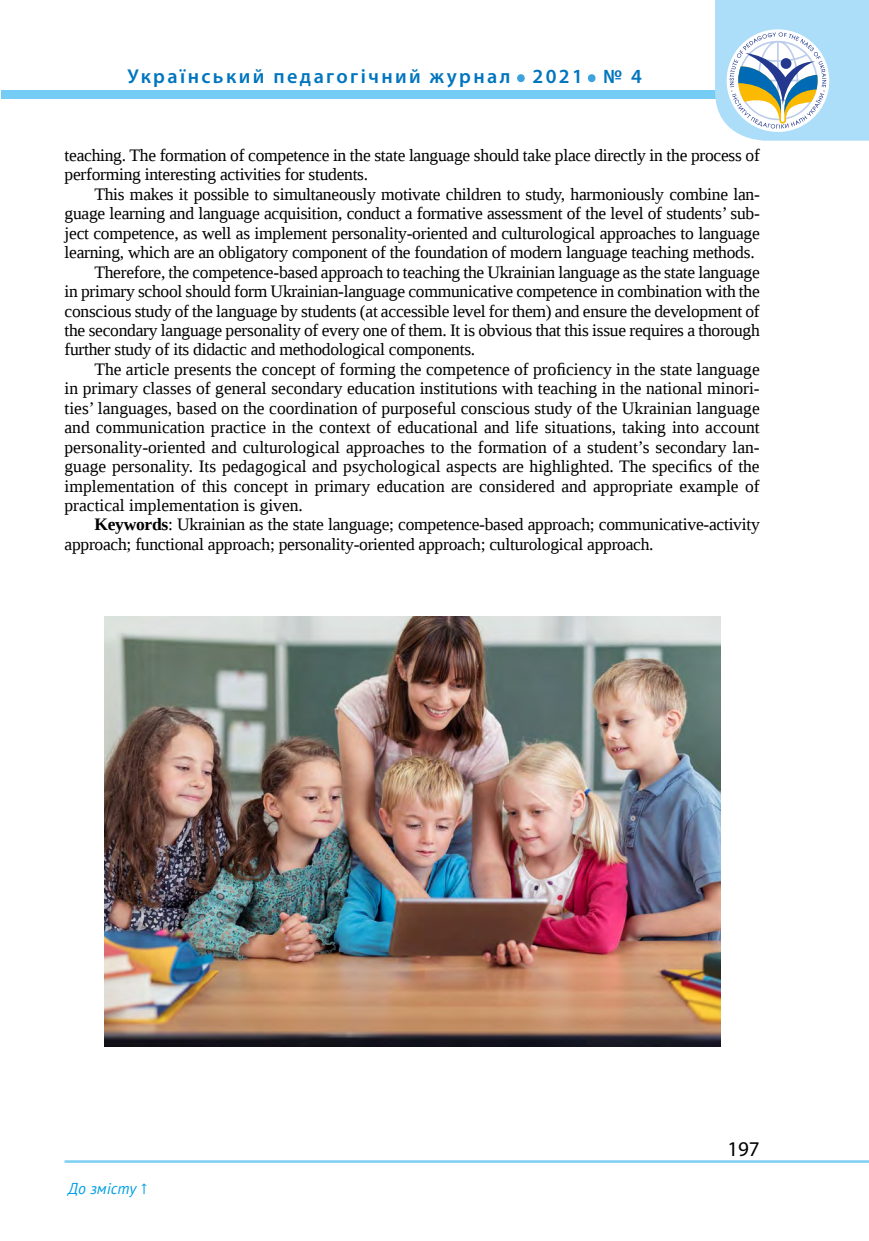
<style>
.page{position:relative;width:869px;height:1241px;background:#fff}
.page>*{position:absolute;margin:0;border:0;box-sizing:border-box;transform-origin:0 0}
.t1{font:600 50.4px "Myriad Pro";color:#3ea3dc}
.t2{font:21px "Myriad Pro";color:#000}
.t3{font:600 20.12px "Myriad Pro";letter-spacing:.12em;color:#0075bf}
.t4{font:17.5px/19.4px "Liberation Serif";letter-spacing:-.015em;color:#000}
.t5{font:italic 15.75px "PT Sans";color:#009fe3}
.s1{font-weight:700}
</style>
<div class="page">
<hr style="left:64px;top:1159px;width:804px;height:3px;background:#83d0f5">
<div style="left:1px;top:90px;width:867px;height:8px;background:#75ccf4"></div>
<svg style="left:714px;top:0;width:154px;height:141px"></svg>
<img style="left:104px;top:616px;width:615px;height:429px">
<p class="t3" style="left:127px;top:64px;width:384px">Український педагогічний журнал</p>
<h1 class="t1" style="left:514px;top:33px;width:13px">.</h1>
<p class="t3" style="left:532px;top:64px;width:52px">2021</p>
<h1 class="t1" style="left:585px;top:33px;width:13px">.</h1>
<p class="t3" style="left:603px;top:64px;width:40px">№ 4</p>
<p class="t4" style="left:64px;top:145px;width:696px">teaching. The formation of competence in the state language should take place directly in the process of performing interesting activities for students.</p>
<p class="t4" style="left:94px;top:184px;width:666px">This makes it possible to simultaneously motivate children to study, harmoniously combine lan-</p>
<p class="t4" style="left:64px;top:204px;width:696px">guage learning and language acquisition, conduct a formative assessment of the level of students’ sub-</p>
<p class="t4" style="left:64px;top:223px;width:696px">ject competence, as well as implement personality-oriented and culturological approaches to language</p>
<p class="t4" style="left:64px;top:242px;width:691px">learning, which are an obligatory component of the foundation of modern language teaching methods.</p>
<p class="t4" style="left:94px;top:262px;width:666px">Therefore, the competence-based approach to teaching the Ukrainian language as the state language</p>
<p class="t4" style="left:64px;top:281px;width:696px">in primary school should form Ukrainian-language communicative competence in combination with the</p>
<p class="t4" style="left:64px;top:301px;width:696px">conscious study of the language by students (at accessible level for them) and ensure the development of</p>
<p class="t4" style="left:64px;top:320px;width:696px">the secondary language personality of every one of them. It is obvious that this issue requires a thorough</p>
<p class="t4" style="left:64px;top:340px;width:412px">further study of its didactic and methodological components.</p>
<p class="t4" style="left:94px;top:359px;width:666px">The article presents the concept of forming the competence of proficiency in the state language</p>
<p class="t4" style="left:64px;top:378px;width:696px">in primary classes of general secondary education institutions with teaching in the national minori-</p>
<p class="t4" style="left:64px;top:398px;width:696px">ties’ languages, based on the coordination of purposeful conscious study of the Ukrainian language</p>
<p class="t4" style="left:64px;top:417px;width:696px">and communication practice in the context of educational and life situations, taking into account</p>
<p class="t4" style="left:64px;top:437px;width:696px">personality-oriented and culturological approaches to the formation of a student’s secondary lan-</p>
<p class="t4" style="left:64px;top:456px;width:696px">guage personality. Its pedagogical and psychological aspects are highlighted. The specifics of the</p>
<p class="t4" style="left:64px;top:476px;width:696px">implementation of this concept in primary education are considered and appropriate example of</p>
<p class="t4" style="left:64px;top:495px;width:240px">practical implementation is given.</p>
<p class="t4" style="left:94px;top:514px;width:666px"><span class="s1">Keywords</span>: Ukrainian as the state language; competence-based approach; communicative-activity</p>
<p class="t4" style="left:64px;top:534px;width:590px">approach; functional approach; personality-oriented approach; culturological approach.</p>
<p class="t5" style="left:68px;top:1178px;width:81px">До змісту ↑</p>
<p class="t2" style="left:727px;top:1135px;width:34px">197</p>
</div>
